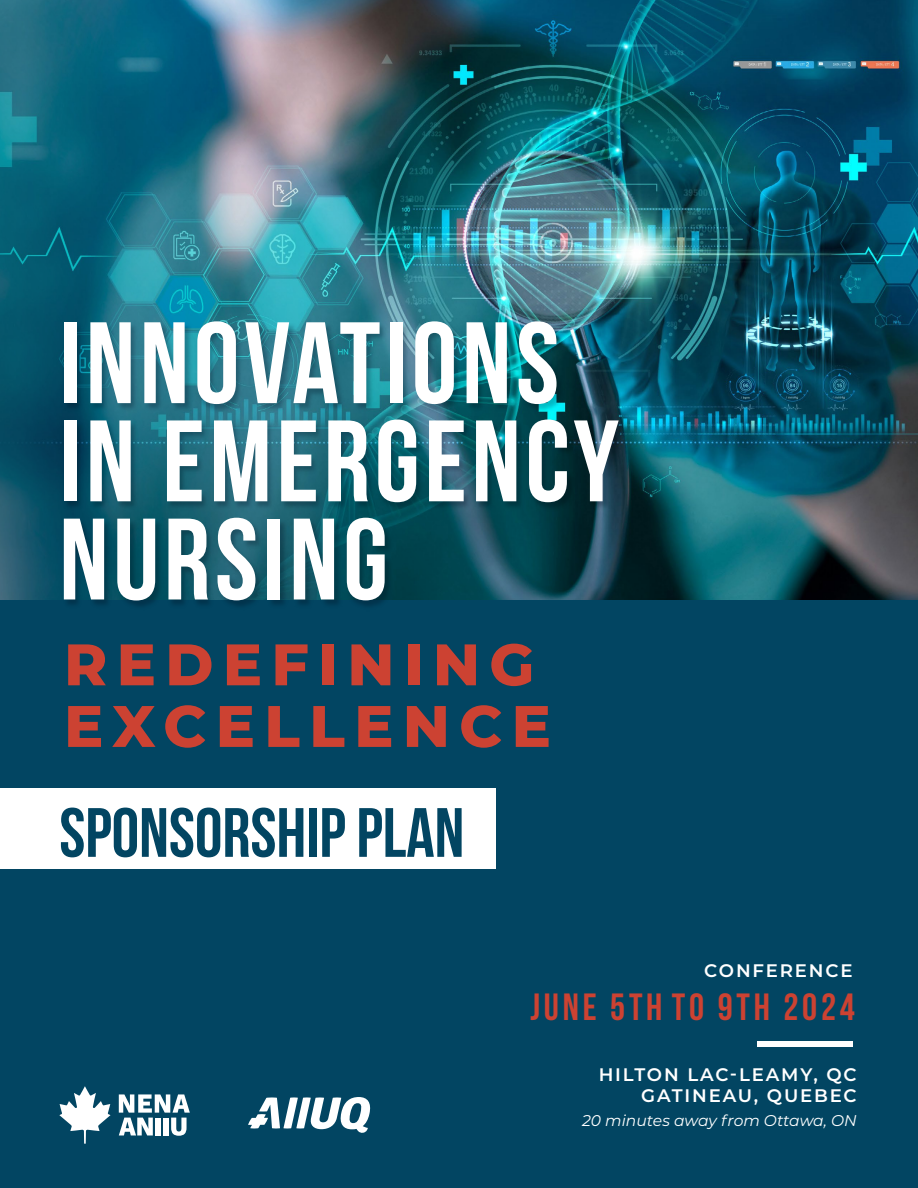
<style>
.page{position:relative;width:918px;height:1188px;background:#fff}
.page>*{position:absolute;margin:0;border:0;box-sizing:border-box;transform-origin:0 0}
.t1{font:115.5px/98.1px "Bebas Neue";letter-spacing:.04em;color:#fff}
.t2{font:69.6px "Bebas Neue";color:#024562}
.t3{font:800 58.35px/61.7px "Montserrat";letter-spacing:.16em;color:#cc4232}
.t4{font:37.95px "Bebas Neue";letter-spacing:.1em;color:#cc4232}
.t5{font:600 18.15px/20.7px "Montserrat";letter-spacing:.1em;color:#fff;text-align:right}
.t6{font:italic 15.6px "Montserrat";color:#fff}
</style>
<div class="page">
<img style="left:0;top:0;width:918px;height:601px">
<div style="left:0;top:601px;width:918px;height:587px;background:#024562"></div>
<img style="left:57px;top:304px;width:573px;height:302px">
<div style="left:758px;top:1042px;width:95px;height:5px;background:#fff"></div>
<svg style="left:248px;top:1097px;width:123px;height:36px"></svg>
<svg style="left:119px;top:1094px;width:71px;height:42px"></svg>
<svg style="left:59px;top:1086px;width:52px;height:58px"></svg>
<div style="left:0;top:788px;width:496px;height:80px;background:#fff"></div>
<h1 class="t1" style="left:59px;top:313px;width:561px">INNOVATIONS<br>IN EMERGENCY<br>NURSING</h1>
<h3 class="t3" style="left:64px;top:631px;width:488px">REDEFINING<br>EXCELLENCE</h3>
<h2 class="t2" style="left:59px;top:795px;width:406px">SPONSORSHIP PLAN</h2>
<p class="t5" style="left:704px;top:960px;width:150px">CONFERENCE</p>
<h3 class="t4" style="left:530px;top:986px;width:326px">JUNE 5TH TO 9TH 2024</h3>
<p class="t5" style="left:599px;top:1063px;width:260px">HILTON LAC-LEAMY, QC<br>GATINEAU, QUEBEC</p>
<p class="t6" style="left:582px;top:1109px;width:276px">20 minutes away from Ottawa, ON</p>
</div>
